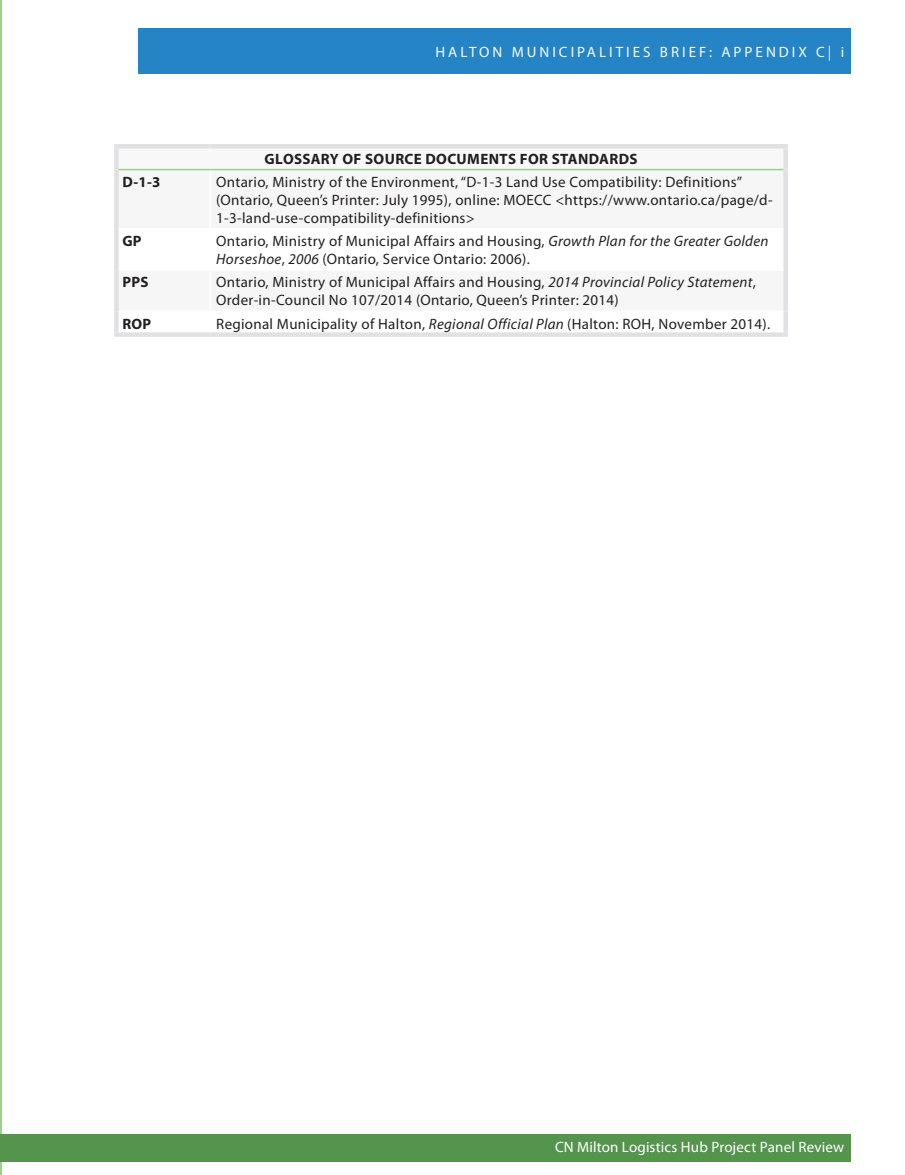
<style>
.page{position:relative;width:905px;height:1175px;background:#fff}
.page>*{position:absolute;margin:0;border:0;box-sizing:border-box;transform-origin:0 0}
.Text_left{font:15px/18px "Myriad Pro";letter-spacing:.02em;color:#231f20}
.t1{font:15px "Myriad Pro";letter-spacing:.01em;color:#fff}
.t2{font:15px "Myriad Pro";letter-spacing:.2em;color:#fafafb}
.Text_centered{font:700 15px "Myriad Pro";letter-spacing:.02em;color:#231f20}
.Text_left-2{font:700 15px "Myriad Pro";letter-spacing:.02em;color:#231f20}
.s1{font-style:italic}
</style>
<div class="page">
<hr style="left:0;top:0;width:1px;height:1174px;background:#9fd08a">
<div style="left:138px;top:28px;width:712px;height:46px;background:#2484c6"></div>
<div style="left:0;top:1134px;width:850px;height:27px;background:#54944d"></div>
<div style="left:116px;top:146px;width:669px;height:24px;background:#f8f8f8"></div>
<svg style="left:119px;top:170px;width:664px;height:1px"></svg>
<div style="left:114px;top:170px;width:5px;height:59px;background:#e1e1e3"></div>
<div style="left:783px;top:170px;width:5px;height:59px;background:#e1e1e3"></div>
<div style="left:114px;top:229px;width:5px;height:41px;background:#e1e1e3"></div>
<div style="left:783px;top:229px;width:5px;height:41px;background:#e1e1e3"></div>
<div style="left:114px;top:270px;width:5px;height:41px;background:#e1e1e3"></div>
<div style="left:783px;top:270px;width:5px;height:41px;background:#e1e1e3"></div>
<div style="left:114px;top:311px;width:5px;height:21px;background:#e1e1e3"></div>
<div style="left:783px;top:311px;width:5px;height:21px;background:#e1e1e3"></div>
<div style="left:114px;top:332px;width:96px;height:5px;background:#e1e1e3"></div>
<div style="left:210px;top:332px;width:578px;height:5px;background:#e1e1e3"></div>
<hr style="left:209px;top:170px;width:2px;height:58px;background:#fff">
<hr style="left:114px;top:144px;width:96px;height:4px;background:#e1e1e3">
<div style="left:114px;top:148px;width:5px;height:22px;background:#e1e1e3"></div>
<hr style="left:210px;top:144px;width:578px;height:4px;background:#e1e1e3">
<div style="left:783px;top:148px;width:5px;height:22px;background:#e1e1e3"></div>
<hr style="left:119px;top:169px;width:91px;height:1px;background:#9fd08a">
<hr style="left:210px;top:169px;width:573px;height:1px;background:#9fd08a">
<p class="t2" style="left:435px;top:43px;width:410px">HALTON MUNICIPALITIES BRIEF: APPENDIX C| i</p>
<p class="Text_centered" style="left:264px;top:149px;width:374px">GLOSSARY OF SOURCE DOCUMENTS FOR STANDARDS</p>
<p class="Text_left-2" style="left:122px;top:172px;width:40px">D-1-3</p>
<p class="Text_left" style="left:216px;top:172px;width:558px">Ontario, Ministry of the Environment, “D-1-3 Land Use Compatibility: Definitions” (Ontario, Queen’s Printer: July 1995), online: MOECC &lt;https://www.ontario.ca/page/d-<br>1-3-land-use-compatibility-definitions&gt;</p>
<p class="Text_left-2" style="left:122px;top:231px;width:21px">GP</p>
<p class="Text_left" style="left:216px;top:232px;width:553px">Ontario, Ministry of Municipal Affairs and Housing, <span class="s1">Growth Plan for the Greater Golden<br>Horseshoe</span>, <span class="s1">2006</span> (Ontario, Service Ontario: 2006).</p>
<p class="Text_left-2" style="left:122px;top:272px;width:28px">PPS</p>
<p class="Text_left" style="left:216px;top:273px;width:541px">Ontario, Ministry of Municipal Affairs and Housing, <span class="s1">2014 Provincial Policy Statement</span>,<br>Order-in-Council No 107/2014 (Ontario, Queen’s Printer: 2014)</p>
<p class="Text_left-2" style="left:122px;top:314px;width:30px">ROP</p>
<p class="Text_left" style="left:216px;top:314px;width:555px">Regional Municipality of Halton, <span class="s1">Regional Official Plan</span> (Halton: ROH, November 2014).</p>
<p class="t1" style="left:555px;top:1138px;width:290px">CN Milton Logistics Hub Project Panel Review</p>
</div>
